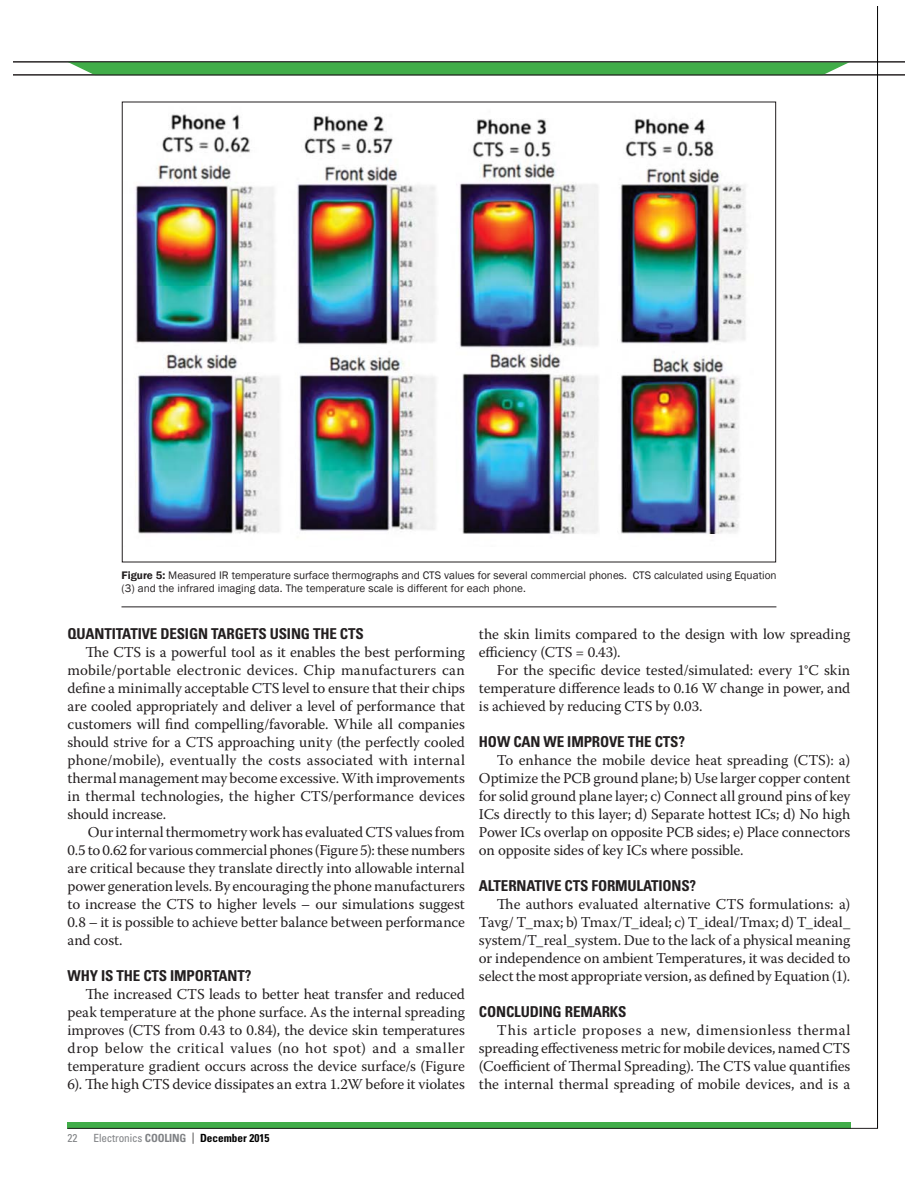
<style>
.page{position:relative;width:918px;height:1188px;background:#fff}
.page>*{position:absolute;margin:0;border:0;box-sizing:border-box;transform-origin:0 0}
.t1{font:15px/18px "Warnock Pro";letter-spacing:-.005em;color:#231f20;text-align:justify}
.t2{font:700 condensed 15px "Univers LT Std";letter-spacing:-.01em;color:#231f20}
.t3{font:11.25px/13.5px "Franklin Gothic";color:#231f20}
.t4{font:700 condensed 11.25px "Univers LT Std";color:#000}
.t5{font:condensed 11.25px "Univers LT Std";color:#808285}
.s1{font-weight:600}
.s2{font-weight:400;color:#808285}
.s3{color:#808285}
.s4{font-weight:400;color:#231f20}
</style>
<div class="page">
<svg style="left:68px;top:63px;width:782px;height:12px;background:#45a74c"></svg>
<hr style="left:14px;top:62px;width:891px;height:1px;background:#231f20">
<hr style="left:14px;top:75px;width:891px;height:1px;background:#231f20">
<svg style="left:68px;top:1122px;width:783px;height:6px;background:#40aa48"></svg>
<hr style="left:68px;top:1128px;width:810px;height:1px;background:#231f20">
<hr style="left:877px;top:7px;width:1px;height:1121px;background:#000">
<hr style="left:122px;top:607px;width:654px;height:1px;background:#231f20">
<img style="left:133px;top:114px;width:613px;height:420px">
<p class="t3" style="left:122px;top:568px;width:657px"><span class="s1">Figure 5:</span> Measured IR temperature surface thermographs and CTS values for several commercial phones. CTS calculated using Equation (3) and the infrared imaging data. The temperature scale is different for each phone.</p>
<p class="t1" style="left:479px;top:626px;width:373px">the skin limits compared to the design with low spreading efficiency (CTS = 0.43).</p>
<p class="t1" style="left:479px;top:662px;width:373px;text-indent:18px">For the specific device tested/simulated: every 1°C skin temperature difference leads to 0.16 W change in power, and is achieved by reducing CTS by 0.03.</p>
<p class="t2" style="left:479px;top:735px;width:208px">HOW CAN WE IMPROVE THE CTS?</p>
<p class="t1" style="left:479px;top:752px;width:373px;text-indent:18px">To enhance the mobile device heat spreading (CTS): a)<br>Optimize the PCB ground plane; b) Use larger copper content for solid ground plane layer; c) Connect all ground pins of key ICs directly to this layer; d) Separate hottest ICs; d) No high Power ICs overlap on opposite PCB sides; e) Place connectors on opposite sides of key ICs where possible.</p>
<p class="t2" style="left:479px;top:879px;width:219px">ALTERNATIVE CTS FORMULATIONS?</p>
<p class="t1" style="left:479px;top:896px;width:373px;text-indent:18px">The authors evaluated alternative CTS formulations: a)<br>Tavg/ T_max; b) Tmax/T_ideal; c) T_ideal/Tmax; d) T_ideal_ system/T_real_system. Due to the lack of a physical meaning or independence on ambient Temperatures, it was decided to select the most appropriate version, as defined by Equation (1).</p>
<p class="t2" style="left:479px;top:1005px;width:149px">CONCLUDING REMARKS</p>
<p class="t1" style="left:479px;top:1022px;width:373px;text-indent:18px">This article proposes a new, dimensionless thermal spreading effectiveness metric for mobile devices, named CTS (Coefficient of Thermal Spreading). The CTS value quantifies the internal thermal spreading of mobile devices, and is a</p>
<p class="t2" style="left:68px;top:627px;width:298px">QUANTITATIVE DESIGN TARGETS USING THE CTS</p>
<p class="t1" style="left:68px;top:644px;width:399px;text-indent:18px">The CTS is a powerful tool as it enables the best performing mobile/portable electronic devices. Chip manufacturers can define a minimally acceptable CTS level to ensure that their chips are cooled appropriately and deliver a level of performance that customers will find compelling/favorable. While all companies should strive for a CTS approaching unity (the perfectly cooled phone/mobile), eventually the costs associated with internal thermal management may become excessive. With improvements in thermal technologies, the higher CTS/performance devices should increase.</p>
<p class="t1" style="left:68px;top:824px;width:399px;text-indent:20px">Our internal thermometry work has evaluated CTS values from 0.5 to 0.62 for various commercial phones (Figure 5): these numbers are critical because they translate directly into allowable internal power generation levels. By encouraging the phone manufacturers to increase the CTS to higher levels – our simulations suggest 0.8 – it is possible to achieve better balance between performance and cost.</p>
<p class="t2" style="left:68px;top:969px;width:185px">WHY IS THE CTS IMPORTANT?</p>
<p class="t1" style="left:68px;top:986px;width:399px;text-indent:18px">The increased CTS leads to better heat transfer and reduced peak temperature at the phone surface. As the internal spreading improves (CTS from 0.43 to 0.84), the device skin temperatures drop below the critical values (no hot spot) and a smaller temperature gradient occurs across the device surface/s (Figure 6). The high CTS device dissipates an extra 1.2W before it violates</p>
<p class="t5" style="left:68px;top:1131px;width:11px">22</p>
<p class="t4" style="left:94px;top:1133px;width:178px"><span class="s2">Electronics</span> <span class="s3">COOLING</span> <span class="s4">|</span> December 2015</p>
</div>
